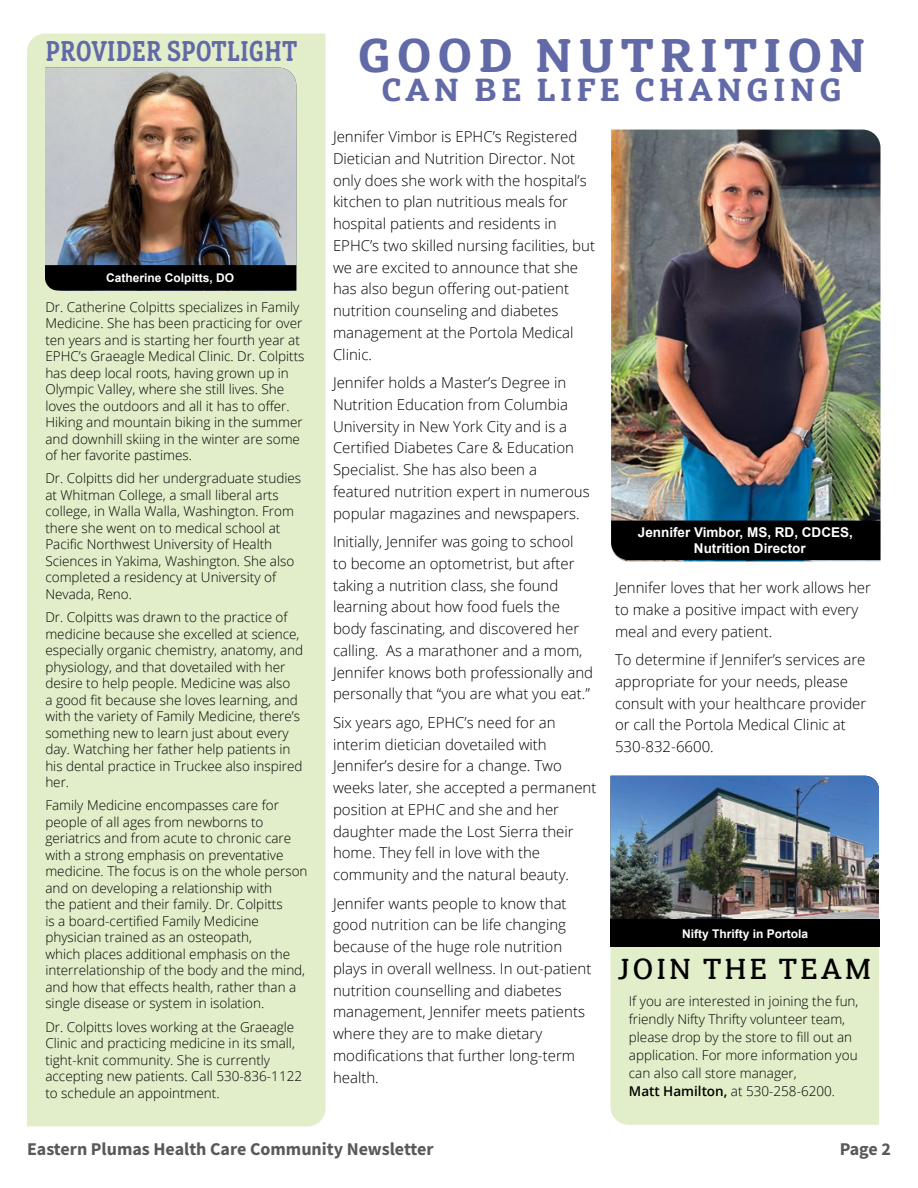
<style>
.page{position:relative;width:918px;height:1188px;background:#fff}
.page>*{position:absolute;margin:0;border:0;box-sizing:border-box;transform-origin:0 0}
.t1{font:700 46.5px "Susan Classic";letter-spacing:.1em;color:#6269a7;scale:1.07 1}
.t2{font:700 31.5px "Susan Classic";letter-spacing:.1em;color:#6269a7;scale:1.07 1}
.t3{font:28.5px "Susan Classic";letter-spacing:.08em;color:#000}
.t4{font:700 28.2px "Susan Classic";color:#6269a7;scale:.8 1}
.t5{font:700 18px "Source Sans Pro";color:#58595b}
.t6{font:300 15px/21.8px "Open Sans";color:#000}
.t7{font:300 13.5px/16.5px "Open Sans";color:#000}
.t8{font:700 13.5px/16.2px "Arial";color:#fff}
.t9{font:700 12px "Arial";color:#fff}
.s1{font-weight:600}
</style>
<div class="page">
<div style="left:27px;top:34px;width:299px;height:1092px;background:#e1eec9"></div>
<img style="left:611px;top:130px;width:269px;height:431px">
<div style="left:611px;top:521px;width:269px;height:39px;background:#000"></div>
<div style="left:610px;top:947px;width:269px;height:178px;background:#e1eec9"></div>
<img style="left:45px;top:68px;width:251px;height:197px">
<svg style="left:45px;top:265px;width:251px;height:26px;background:#030404"></svg>
<img style="left:610px;top:776px;width:269px;height:144px">
<div style="left:610px;top:920px;width:270px;height:27px;background:#000"></div>
<h3 class="t4" style="left:46px;top:33px;width:316px">PROVIDER SPOTLIGHT</h3>
<h1 class="t1" style="left:358px;top:25px;width:477px">GOOD NUTRITION</h1>
<h2 class="t2" style="left:381px;top:69px;width:433px">CAN BE LIFE CHANGING</h2>
<p class="t6" style="left:333px;top:125px;width:264px">Jennifer Vimbor is EPHC’s Registered Dietician and Nutrition Director. Not only does she work with the hospital’s kitchen to plan nutritious meals for hospital patients and residents in EPHC’s two skilled nursing facilities, but we are excited to announce that she has also begun offering out-patient nutrition counseling and diabetes management at the Portola Medical Clinic.</p>
<p class="t6" style="left:333px;top:371px;width:258px">Jennifer holds a Master’s Degree in Nutrition Education from Columbia University in New York City and is a Certified Diabetes Care &amp; Education Specialist. She has also been a featured nutrition expert in numerous popular magazines and newspapers.</p>
<p class="t6" style="left:333px;top:530px;width:262px">Initially, Jennifer was going to school<br>to become an optometrist, but after taking a nutrition class, she found learning about how food fuels the body fascinating, and discovered her calling. As a marathoner and a mom, Jennifer knows both professionally and personally that “you are what you eat.”</p>
<p class="t6" style="left:333px;top:711px;width:265px">Six years ago, EPHC’s need for an interim dietician dovetailed with Jennifer’s desire for a change. Two weeks later, she accepted a permanent position at EPHC and she and her daughter made the Lost Sierra their home. They fell in love with the community and the natural beauty.</p>
<p class="t6" style="left:333px;top:892px;width:260px">Jennifer wants people to know that good nutrition can be life changing because of the huge role nutrition plays in overall wellness. In out-patient nutrition counselling and diabetes management, Jennifer meets patients where they are to make dietary modifications that further long-term health.</p>
<p class="t9" style="left:106px;top:270px;width:130px">Catherine Colpitts, DO</p>
<p class="t7" style="left:45px;top:298px;width:261px">Dr. Catherine Colpitts specializes in Family Medicine. She has been practicing for over ten years and is starting her fourth year at EPHC’s Graeagle Medical Clinic. Dr. Colpitts has deep local roots, having grown up in Olympic Valley, where she still lives. She loves the outdoors and all it has to offer.<br>Hiking and mountain biking in the summer and downhill skiing in the winter are some of her favorite pastimes.</p>
<p class="t7" style="left:45px;top:470px;width:257px">Dr. Colpitts did her undergraduate studies at Whitman College, a small liberal arts college, in Walla Walla, Washington. From there she went on to medical school at Pacific Northwest University of Health Sciences in Yakima, Washington. She also completed a residency at University of Nevada, Reno.</p>
<p class="t7" style="left:45px;top:609px;width:259px">Dr. Colpitts was drawn to the practice of medicine because she excelled at science, especially organic chemistry, anatomy, and physiology, and that dovetailed with her desire to help people. Medicine was also<br>a good fit because she loves learning, and with the variety of Family Medicine, there’s something new to learn just about every day. Watching her father help patients in his dental practice in Truckee also inspired her.</p>
<p class="t7" style="left:45px;top:797px;width:264px">Family Medicine encompasses care for people of all ages from newborns to geriatrics and from acute to chronic care with a strong emphasis on preventative medicine. The focus is on the whole person and on developing a relationship with<br>the patient and their family. Dr. Colpitts<br>is a board-certified Family Medicine physician trained as an osteopath,<br>which places additional emphasis on the interrelationship of the body and the mind, and how that effects health, rather than a single disease or system in isolation.</p>
<p class="t7" style="left:45px;top:1018px;width:258px">Dr. Colpitts loves working at the Graeagle Clinic and practicing medicine in its small, tight-knit community. She is currently accepting new patients. Call 530-836-1122 to schedule an appointment.</p>
<p class="t8" style="left:694px;top:525px;width:160px;text-indent:-56px">Jennifer Vimbor, MS, RD, CDCES,<br>Nutrition Director</p>
<p class="t6" style="left:615px;top:576px;width:258px">Jennifer loves that her work allows her to make a positive impact with every meal and every patient.</p>
<p class="t6" style="left:615px;top:648px;width:253px">To determine if Jennifer’s services are appropriate for your needs, please consult with your healthcare provider or call the Portola Medical Clinic at 530-832-6600.</p>
<p class="t9" style="left:682px;top:926px;width:128px">Nifty Thrifty in Portola</p>
<h3 class="t3" style="left:618px;top:950px;width:256px">JOIN THE TEAM</h3>
<p class="t7" style="left:629px;top:991px;width:231px;line-height:18px">If you are interested in joining the fun, friendly Nifty Thrifty volunteer team, please drop by the store to fill out an application. For more information you can also call store manager,<br><span class="s1">Matt Hamilton,</span> at 530-258-6200.</p>
<h3 class="t5" style="left:27px;top:1137px;width:408px">Eastern Plumas Health Care Community Newsletter</h3>
<h3 class="t5" style="left:840px;top:1137px;width:53px">Page 2</h3>
</div>
